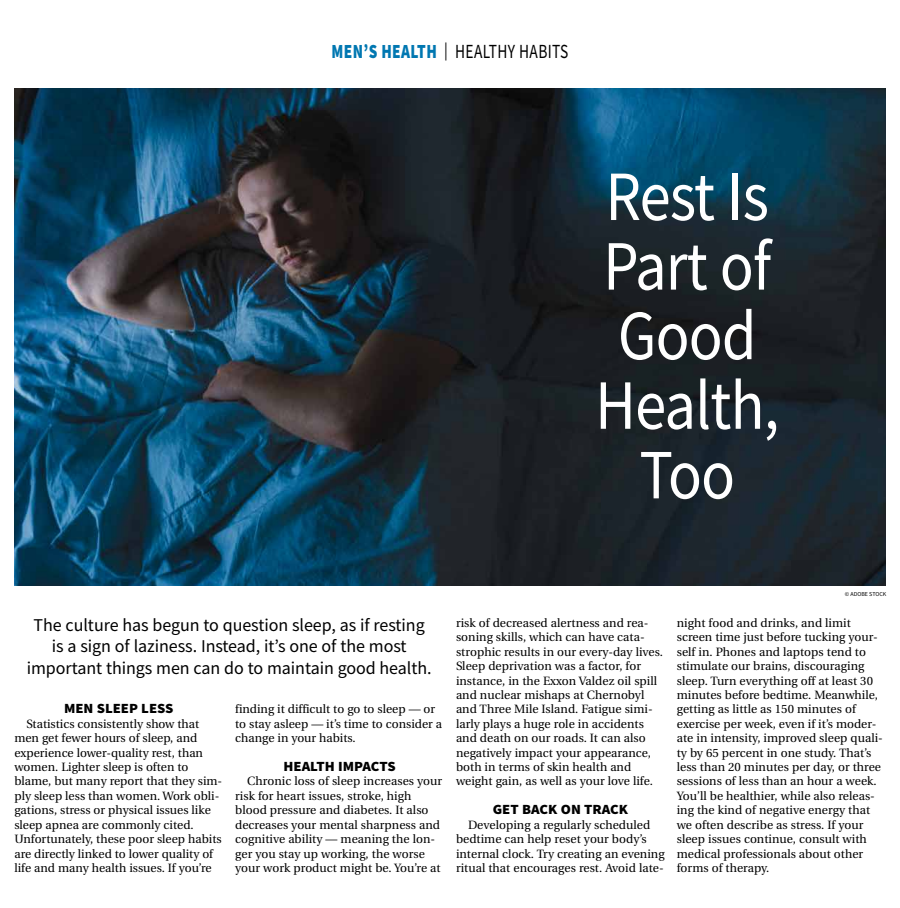
<style>
.page{position:relative;width:900px;height:908px;background:#fff}
.page>*{position:absolute;margin:0;border:0;box-sizing:border-box;transform-origin:0 0}
.t1{font:70.7px/69.5px "Source Sans Pro";letter-spacing:-.015em;color:#fff;text-align:center;scale:.89 1}
.t2{font:20px "Source Sans Pro";letter-spacing:.025em;color:#000;scale:.77 1}
.t3{font:18px/21.6px "Source Sans Pro";letter-spacing:-.005em;color:#000;text-align:center}
.t4{font:900 14px "Source Sans Pro";color:#000;scale:1.05 1}
.t5{font:12px/14.4px "Utopia";letter-spacing:.005em;color:#000}
.t6{font:6px "Source Sans Pro";color:#000}
.s1{font-weight:900;color:#0077b1}
.s2{font-size:18px}
</style>
<div class="page">
<img style="left:14px;top:88px;width:872px;height:497px">
<h2 class="t2" style="left:332px;top:39px;width:309px"><span class="s1">MEN’S HEALTH</span> <span class="s2">|</span> HEALTHY HABITS</h2>
<h1 class="t1" style="left:595px;top:161px;width:209px">Rest Is<br>Part of<br>Good<br>Health,<br>Too</h1>
<p class="t6" style="left:845px;top:590px;width:43px">© ADOBE STOCK</p>
<h3 class="t3" style="left:27px;top:613px;width:406px">The culture has begun to question sleep, as if resting is a sign of laziness. Instead, it’s one of the most important things men can do to maintain good health.</h3>
<p class="t4" style="left:64px;top:698px;width:106px">MEN SLEEP LESS</p>
<p class="t5" style="left:14px;top:716px;width:209px;text-indent:12px">Statistics consistently show that men get fewer hours of sleep, and experience lower-quality rest, than women. Lighter sleep is often to blame, but many report that they sim&shy;ply sleep less than women. Work obli&shy;gations, stress or physical issues like sleep apnea are commonly cited.<br>Unfortunately, these poor sleep habits are directly linked to lower quality of life and many health issues. If you’re</p>
<p class="t5" style="left:235px;top:702px;width:208px">finding it difficult to go to sleep — or to stay asleep — it’s time to consider a change in your habits.</p>
<p class="t4" style="left:283px;top:756px;width:109px">HEALTH IMPACTS</p>
<p class="t5" style="left:235px;top:774px;width:208px;text-indent:12px">Chronic loss of sleep increases your risk for heart issues, stroke, high blood pressure and diabetes. It also decreases your mental sharpness and cognitive ability — meaning the lon&shy;ger you stay up working, the worse your work product might be. You’re at</p>
<p class="t5" style="left:456px;top:615px;width:209px">risk of decreased alertness and rea&shy;soning skills, which can have cata&shy;strophic results in our every-day lives.<br>Sleep deprivation was a factor, for instance, in the Exxon Valdez oil spill and nuclear mishaps at Chernobyl and Three Mile Island. Fatigue simi&shy;larly plays a huge role in accidents and death on our roads. It can also negatively impact your appearance, both in terms of skin health and weight gain, as well as your love life.</p>
<p class="t4" style="left:493px;top:799px;width:130px">GET BACK ON TRACK</p>
<p class="t5" style="left:456px;top:817px;width:210px;text-indent:12px">Developing a regularly scheduled bedtime can help reset your body’s internal clock. Try creating an evening ritual that encourages rest. Avoid late-</p>
<p class="t5" style="left:677px;top:615px;width:208px">night food and drinks, and limit screen time just before tucking your&shy;self in. Phones and laptops tend to stimulate our brains, discouraging sleep. Turn everything off at least 30 minutes before bedtime. Meanwhile, getting as little as 150 minutes of exercise per week, even if it’s moder&shy;ate in intensity, improved sleep quali&shy;ty by 65 percent in one study. That’s less than 20 minutes per day, or three sessions of less than an hour a week.<br>You’ll be healthier, while also releas&shy;ing the kind of negative energy that we often describe as stress. If your sleep issues continue, consult with medical professionals about other forms of therapy.</p>
</div>
